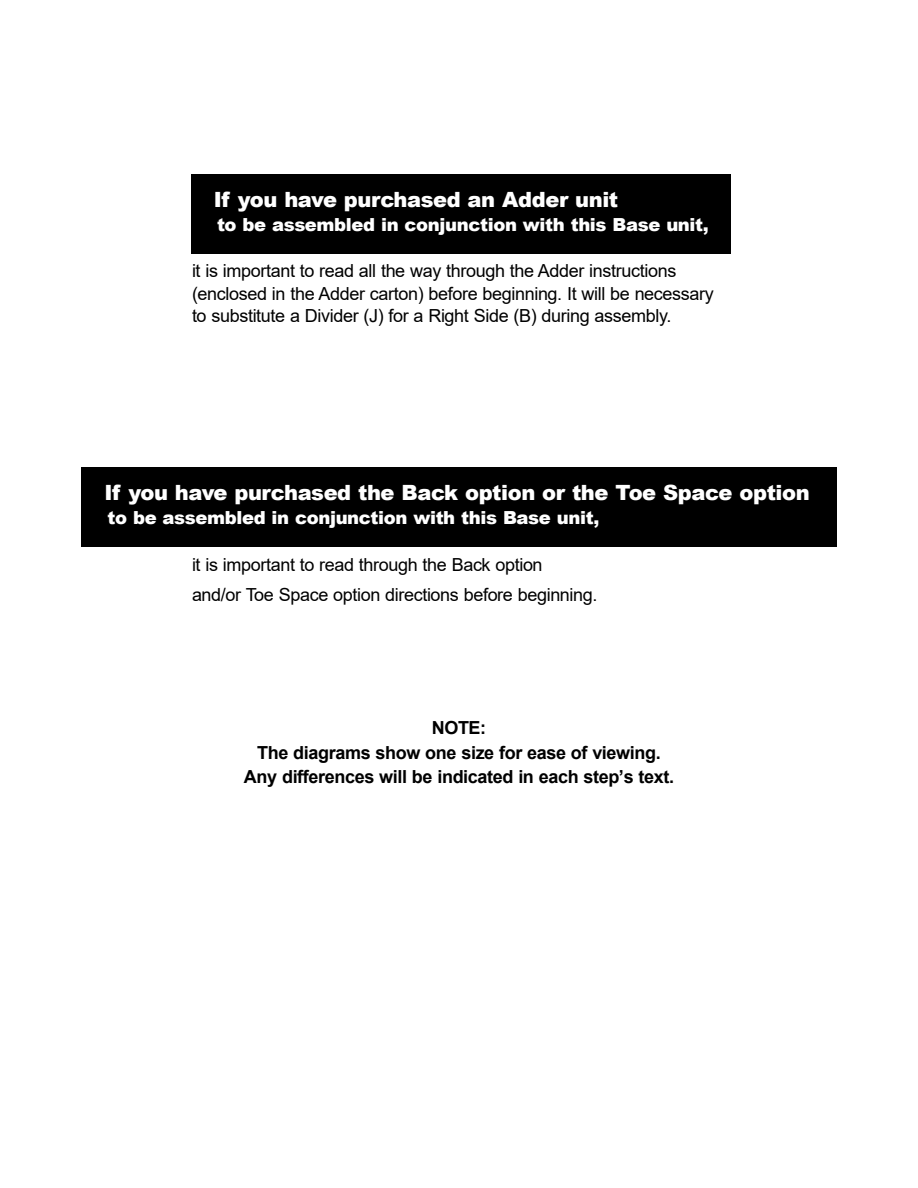
<style>
.page{position:relative;width:918px;height:1188px;background:#fff}
.page>*{position:absolute;margin:0;border:0;box-sizing:border-box;transform-origin:0 0}
.t1{font:900 21px "Arial";letter-spacing:-.02em;color:#fff}
.t2{font:18px/22.5px "Arial";letter-spacing:-.02em;color:#000}
.t3{font:700 18px/24px "Arial";letter-spacing:-.02em;color:#000;text-align:center}
.t4{font:900 18px "Arial";letter-spacing:-.02em;color:#fff}
</style>
<div class="page">
<div style="left:191px;top:174px;width:540px;height:80px;background:#000"></div>
<div style="left:81px;top:467px;width:756px;height:80px;background:#000"></div>
<p class="t1" style="left:214px;top:184px;width:406px">If you have purchased an Adder unit</p>
<p class="t4" style="left:217px;top:212px;width:493px">to be assembled in conjunction with this Base unit,</p>
<p class="t2" style="left:192px;top:260px;width:523px">it is important to read all the way through the Adder instructions (enclosed in the Adder carton) before beginning. It will be necessary to substitute a Divider (J) for a Right Side (B) during assembly.</p>
<p class="t1" style="left:104px;top:478px;width:707px">If you have purchased the Back option or the Toe Space option</p>
<p class="t4" style="left:107px;top:505px;width:493px">to be assembled in conjunction with this Base unit,</p>
<p class="t2" style="left:192px;top:549px;width:407px;line-height:30px">it is important to read through the Back option<br>and/or Toe Space option directions before beginning.</p>
<p class="t3" style="left:244px;top:716px;width:432px">NOTE:<br>The diagrams show one size for ease of viewing.<br>Any differences will be indicated in each step’s text.</p>
</div>
